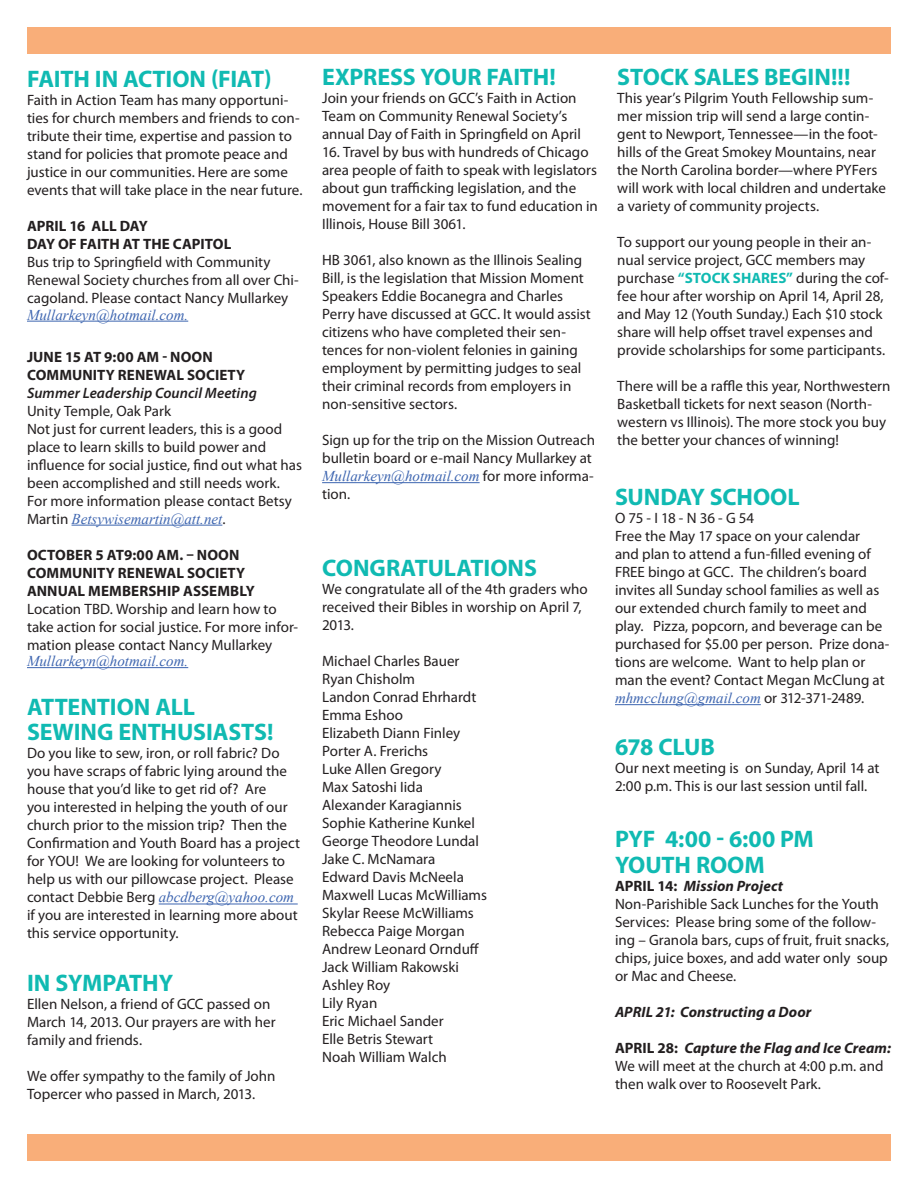
<style>
.page{position:relative;width:918px;height:1188px;background:#fff}
.page>*{position:absolute;margin:0;border:0;box-sizing:border-box;transform-origin:0 0}
.t1{font:700 24px "Myriad Pro";letter-spacing:-.005em;color:#10bab2}
.t2{font:15px/18px "Myriad Pro";color:#231f20}
.t3{font:700 15px "Myriad Pro";letter-spacing:.005em;color:#231f20}
.t4{font:italic 700 15px "Myriad Pro";letter-spacing:.005em;color:#231f20}
.t5{font:italic 15px "Times New Roman";color:#3d65b0}
.t6{font:italic 600 15px "Myriad Pro";letter-spacing:.005em;color:#231f20}
.s1{font-family:"Times New Roman";font-style:italic;color:#3d65b0}
.s2{font-weight:700;color:#10bab2}
.s3{font-style:normal}
.s4{font-weight:700}
.s5{font-weight:700;font-style:italic}
</style>
<div class="page">
<div style="left:27px;top:27px;width:864px;height:27px;background:#f9ae79"></div>
<div style="left:27px;top:1134px;width:864px;height:27px;background:#f9ae79"></div>
<hr style="left:615px;top:704px;width:146px;height:1px;background:#3d65b0">
<hr style="left:27px;top:321px;width:161px;height:1px;background:#3d65b0">
<hr style="left:72px;top:525px;width:150px;height:1px;background:#3d65b0">
<hr style="left:27px;top:667px;width:161px;height:1px;background:#3d65b0">
<hr style="left:322px;top:482px;width:158px;height:1px;background:#3d65b0">
<hr style="left:159px;top:904px;width:139px;height:1px;background:#3d65b0">
<p class="t1" style="left:27px;top:63px;width:246px">FAITH IN ACTION (FIAT)</p>
<p class="t2" style="left:27px;top:91px;width:277px">Faith in Action Team has many opportuni&shy;ties for church members and friends to con&shy;tribute their time, expertise and passion to stand for policies that promote peace and justice in our communities. Here are some events that will take place in the near future.</p>
<p class="t3" style="left:27px;top:216px;width:122px">APRIL 16 ALL DAY</p>
<p class="t3" style="left:27px;top:234px;width:206px">DAY OF FAITH AT THE CAPITOL</p>
<p class="t2" style="left:27px;top:253px;width:273px">Bus trip to Springfield with Community<br>Renewal Society churches from all over Chi&shy;cagoland. Please contact Nancy Mullarkey</p>
<p class="t5" style="left:27px;top:304px;width:163px">Mullarkeyn@hotmail.com.</p>
<p class="t3" style="left:27px;top:347px;width:187px">JUNE 15 AT 9:00 AM - NOON</p>
<p class="t3" style="left:27px;top:365px;width:220px">COMMUNITY RENEWAL SOCIETY</p>
<p class="t6" style="left:27px;top:383px;width:231px">Summer Leadership Council Meeting</p>
<p class="t2" style="left:27px;top:401px;width:146px">Unity Temple, Oak Park</p>
<p class="t2" style="left:27px;top:419px;width:277px">Not just for current leaders, this is a good place to learn skills to build power and influence for social justice, find out what has been accomplished and still needs work.<br>For more information please contact Betsy Martin <span class="s1">Betsywisemartin@att.net</span>.</p>
<p class="t3" style="left:27px;top:545px;width:214px">OCTOBER 5 AT9:00 AM. – NOON</p>
<p class="t3" style="left:27px;top:563px;width:220px">COMMUNITY RENEWAL SOCIETY</p>
<p class="t3" style="left:27px;top:581px;width:229px">ANNUAL MEMBERSHIP ASSEMBLY</p>
<p class="t2" style="left:27px;top:599px;width:273px">Location TBD. Worship and learn how to take action for social justice. For more infor&shy;mation please contact Nancy Mullarkey</p>
<p class="t5" style="left:27px;top:651px;width:163px">Mullarkeyn@hotmail.com.</p>
<p class="t1" style="left:27px;top:691px;width:170px">ATTENTION ALL</p>
<p class="t1" style="left:27px;top:717px;width:248px">SEWING ENTHUSIASTS!</p>
<p class="t2" style="left:27px;top:744px;width:275px">Do you like to sew, iron, or roll fabric? Do you have scraps of fabric lying around the house that you’d like to get rid of? Are<br>you interested in helping the youth of our church prior to the mission trip? Then the Confirmation and Youth Board has a project for YOU! We are looking for volunteers to help us with our pillowcase project. Please contact Debbie Berg <span class="s1">abcdberg@yahoo.com </span>if you are interested in learning more about this service opportunity.</p>
<p class="t1" style="left:27px;top:967px;width:148px">IN SYMPATHY</p>
<p class="t2" style="left:27px;top:995px;width:250px">Ellen Nelson, a friend of GCC passed on<br>March 14, 2013. Our prayers are with her family and friends.</p>
<p class="t2" style="left:27px;top:1067px;width:250px">We offer sympathy to the family of John<br>Topercer who passed in March, 2013.</p>
<p class="t1" style="left:322px;top:61px;width:235px">EXPRESS YOUR FAITH!</p>
<p class="t2" style="left:322px;top:89px;width:260px">Join your friends on GCC’s Faith in Action<br>Team on Community Renewal Society’s annual Day of Faith in Springfield on April</p>
<p class="t2" style="left:322px;top:143px;width:277px">16. Travel by bus with hundreds of Chicago area people of faith to speak with legislators about gun trafficking legislation, and the movement for a fair tax to fund education in Illinois, House Bill 3061.</p>
<p class="t2" style="left:322px;top:251px;width:270px">HB 3061, also known as the Illinois Sealing Bill, is the legislation that Mission Moment Speakers Eddie Bocanegra and Charles Perry have discussed at GCC. It would assist citizens who have completed their sen&shy;tences for non-violent felonies in gaining employment by permitting judges to seal their criminal records from employers in non-sensitive sectors.</p>
<p class="t2" style="left:322px;top:431px;width:274px">Sign up for the trip on the Mission Outreach bulletin board or e-mail Nancy Mullarkey at <span class="s1">Mullarkeyn@hotmail.com</span> for more informa&shy;tion.</p>
<p class="t1" style="left:322px;top:553px;width:216px">CONGRATULATIONS</p>
<p class="t2" style="left:322px;top:580px;width:267px">We congratulate all of the 4th graders who received their Bibles in worship on April 7,<br>2013.</p>
<p class="t2" style="left:322px;top:652px;width:139px">Michael Charles Bauer</p>
<p class="t2" style="left:322px;top:670px;width:94px">Ryan Chisholm</p>
<p class="t2" style="left:322px;top:688px;width:156px">Landon Conrad Ehrhardt</p>
<p class="t2" style="left:322px;top:706px;width:82px">Emma Eshoo</p>
<p class="t2" style="left:322px;top:724px;width:140px">Elizabeth Diann Finley</p>
<p class="t2" style="left:322px;top:742px;width:108px">Porter A. Frerichs</p>
<p class="t2" style="left:322px;top:760px;width:121px">Luke Allen Gregory</p>
<p class="t2" style="left:322px;top:778px;width:102px">Max Satoshi Iida</p>
<p class="t2" style="left:322px;top:796px;width:141px">Alexander Karagiannis</p>
<p class="t2" style="left:322px;top:814px;width:154px">Sophie Katherine Kunkel</p>
<p class="t2" style="left:322px;top:832px;width:158px">George Theodore Lundal</p>
<p class="t2" style="left:322px;top:850px;width:115px">Jake C. McNamara</p>
<p class="t2" style="left:322px;top:868px;width:143px">Edward Davis McNeela</p>
<p class="t2" style="left:322px;top:886px;width:166px">Maxwell Lucas McWilliams</p>
<p class="t2" style="left:322px;top:904px;width:153px">Skylar Reese McWilliams</p>
<p class="t2" style="left:322px;top:922px;width:144px">Rebecca Paige Morgan</p>
<p class="t2" style="left:322px;top:940px;width:159px">Andrew Leonard Ornduff</p>
<p class="t2" style="left:322px;top:958px;width:139px">Jack William Rakowski</p>
<p class="t2" style="left:322px;top:976px;width:70px">Ashley Roy</p>
<p class="t2" style="left:322px;top:994px;width:57px">Lily Ryan</p>
<p class="t2" style="left:322px;top:1012px;width:123px">Eric Michael Sander</p>
<p class="t2" style="left:322px;top:1030px;width:126px">Elle Betris Stewart<br>Noah William Walch</p>
<p class="t1" style="left:617px;top:61px;width:235px">STOCK SALES BEGIN!!!</p>
<p class="t2" style="left:617px;top:88px;width:270px">This year’s Pilgrim Youth Fellowship sum&shy;mer mission trip will send a large contin&shy;gent to Newport, Tennessee—in the foot&shy;hills of the Great Smokey Mountains, near the North Carolina border—where PYFers will work with local children and undertake a variety of community projects.</p>
<p class="t2" style="left:617px;top:232px;width:273px">To support our young people in their an&shy;nual service project, GCC members may purchase <span class="s2">“STOCK SHARES”</span> during the cof&shy;fee hour after worship on April 14, April 28, and May 12 (Youth Sunday.) Each $10 stock share will help offset travel expenses and provide scholarships for some participants.</p>
<p class="t2" style="left:617px;top:376px;width:275px">There will be a raffle this year, Northwestern Basketball tickets for next season (North&shy;western vs Illinois). The more stock you buy the better your chances of winning!</p>
<p class="t1" style="left:615px;top:481px;width:186px">SUNDAY SCHOOL</p>
<p class="t2" style="left:615px;top:509px;width:141px">O 75 - I 18 - N 36 - G 54</p>
<p class="t2" style="left:615px;top:527px;width:276px">Free the May 17 space on your calendar<br>and plan to attend a fun-filled evening of FREE bingo at GCC. The children’s board invites all Sunday school families as well as our extended church family to meet and play. Pizza, popcorn, and beverage can be purchased for $5.00 per person. Prize dona&shy;tions are welcome. Want to help plan or man the event? Contact Megan McClung at <span class="s1">mhmcclung@gmail.com</span> or 312-371-2489.</p>
<p class="t1" style="left:615px;top:732px;width:101px">678 CLUB</p>
<p class="t2" style="left:615px;top:759px;width:266px">Our next meeting is on Sunday, April 14 at<br>2:00 p.m. This is our last session until fall.</p>
<p class="t1" style="left:615px;top:823px;width:200px">PYF 4:00 - 6:00 PM</p>
<p class="t1" style="left:615px;top:849px;width:151px">YOUTH ROOM</p>
<p class="t4" style="left:615px;top:876px;width:170px"><span class="s3">APRIL 14:</span> Mission Project</p>
<p class="t2" style="left:615px;top:894px;width:276px">Non-Parishible Sack Lunches for the Youth Services: Please bring some of the follow&shy;ing – Granola bars, cups of fruit, fruit snacks, chips, juice boxes, and add water only soup or Mac and Cheese.</p>
<p class="t4" style="left:615px;top:1002px;width:198px">APRIL 21: Constructing a Door</p>
<p class="t2" style="left:615px;top:1038px;width:278px"><span class="s4">APRIL 28:</span> <span class="s5">Capture the Flag and Ice Cream:<br></span>We will meet at the church at 4:00 p.m. and then walk over to Roosevelt Park.</p>
</div>
